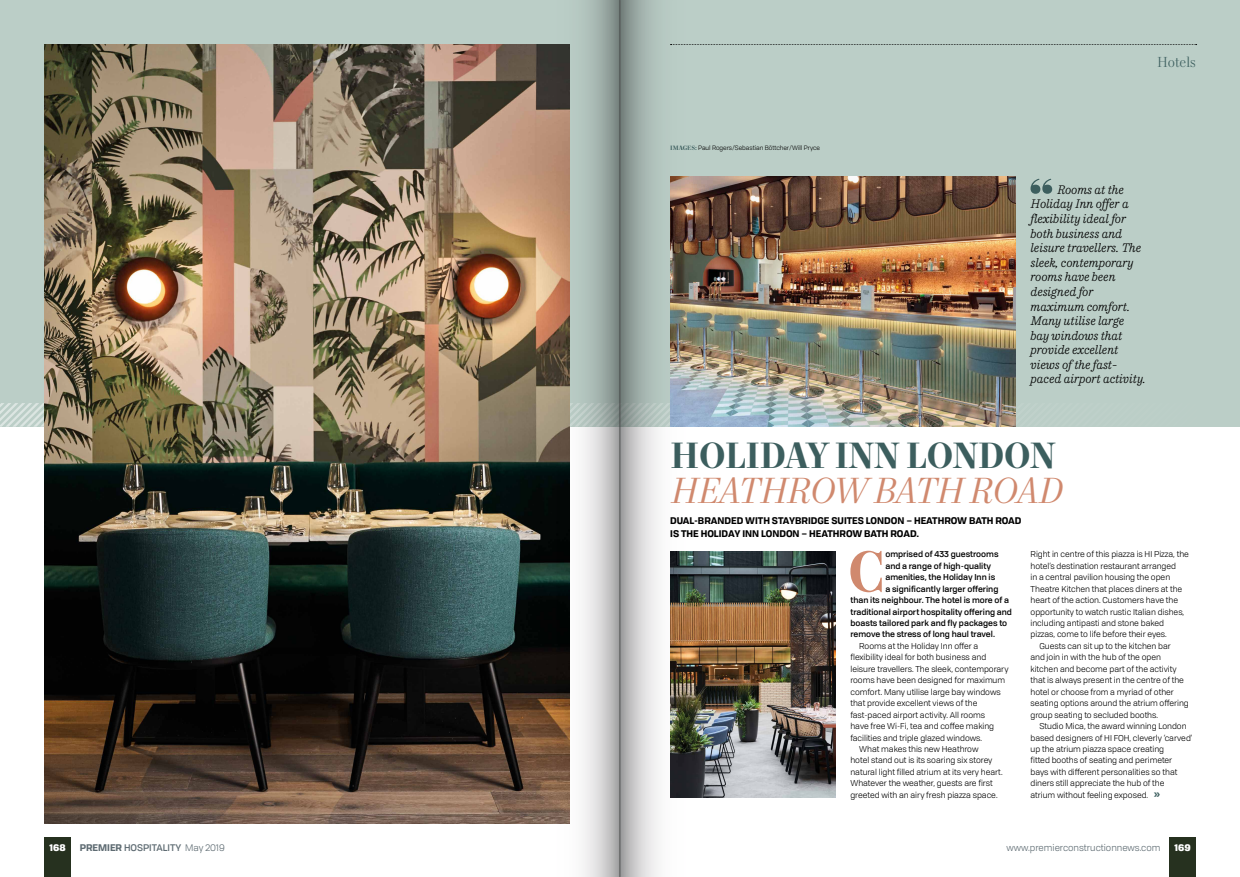
<style>
.page{position:relative;width:1240px;height:877px;background:#fff}
.page>*{position:absolute;margin:0;border:0;box-sizing:border-box;transform-origin:0 0}
.t1{font:600 57.8px "Mort Modern 10";color:#d0896e}
.t2{font:600 36.45px "Mort Modern 10";letter-spacing:-.025em;color:#3c5e5e}
.t3{font:italic 36.45px "Mort Modern 08";letter-spacing:-.03em;color:#d0896e}
.t4{font:300 14.57px "Mort Modern 07";letter-spacing:-.005em;color:#3c5e5e}
.t5{font:italic 300 12.5px/14.6px "Mort Modern 23 Text";letter-spacing:-.005em;color:#000}
.t6{font:700 9.38px/12.5px "Tofino";color:#000}
.t7{font:9.38px "Tofino";color:#5e6b72}
.t8{font:500 9.38px "Tofino";color:#5e6b72}
.t9{font:900 9.38px "Tofino";color:#fff}
.t10{font:8.32px "Tofino";color:#000}
.t11{font:500 8.32px "Tofino";color:#000}
.t12{font:6.25px "Tofino";color:#000}
.s1{font-family:"Mort Modern 10";font-weight:600;color:#3c5e5e}
.s2{font-weight:500;font-size:12.5px;color:#3c5e5e}
.s3{font-weight:700}
.s4{font-weight:400}
</style>
<div class="page">
<div style="left:44px;top:837px;width:27px;height:40px;background:#26311f"></div>
<div style="left:1169px;top:837px;width:27px;height:40px;background:#26311f"></div>
<div style="left:0;top:0;width:1240px;height:427px;background:#bbcec7"></div>
<svg style="left:0;top:403px;width:44px;height:24px"></svg>
<svg style="left:1031px;top:179px;width:21px;height:15px"></svg>
<svg style="left:713px;top:44px;width:484px;height:1px"></svg>
<img style="left:44px;top:44px;width:484px;height:780px">
<img style="left:713px;top:177px;width:303px;height:250px">
<img style="left:713px;top:551px;width:123px;height:247px">
<svg style="left:528px;top:0;width:92px;height:877px"></svg>
<img style="left:622px;top:2px;width:89px;height:873px">
<div style="left:620px;top:0;width:93px;height:877px;border:1px solid #fff"></div>
<hr style="left:620px;top:0;width:1px;height:877px;background:#515252">
<p class="t12" style="left:670px;top:143px;width:151px"><span class="s1">IMAGES:</span> Paul Rogers/Sebastian Böttcher/Will Pryce</p>
<h3 class="t4" style="left:1157px;top:54px;width:40px">Hotels</h3>
<p class="t5" style="left:1031px;top:182px;width:117px;text-indent:26px">Rooms at the<br>Holiday Inn offer a flexibility ideal for both business and leisure travellers. The sleek, contemporary rooms have been designed for maximum comfort.<br>Many utilise large bay windows that provide excellent views of the fast&shy;paced airport activity.</p>
<h2 class="t2" style="left:670px;top:431px;width:387px">HOLIDAY INN LONDON</h2>
<h2 class="t3" style="left:670px;top:469px;width:394px">HEATHROW BATH ROAD</h2>
<p class="t6" style="left:670px;top:514px;width:353px">DUAL-BRANDED WITH STAYBRIDGE SUITES LONDON – HEATHROW BATH ROAD<br>IS THE HOLIDAY INN LONDON – HEATHROW BATH ROAD.</p>
<h1 class="t1" style="left:848px;top:534px;width:39px">C</h1>
<p class="t11" style="left:885px;top:548px;width:115px">omprised of 433 guestrooms</p>
<p class="t10" style="left:1031px;top:548px;width:160px">Right in centre of this piazza is HI Pizza, the</p>
<p class="t10" style="left:1031px;top:560px;width:147px">hotel’s destination restaurant arranged</p>
<p class="t10" style="left:1031px;top:571px;width:141px">in a central pavilion housing the open</p>
<p class="t10" style="left:1031px;top:583px;width:153px">Theatre Kitchen that places diners at the</p>
<p class="t10" style="left:1031px;top:594px;width:149px">heart of the action. Customers have the</p>
<p class="t10" style="left:1031px;top:605px;width:155px">opportunity to watch rustic Italian dishes,</p>
<p class="t10" style="left:1031px;top:617px;width:135px">including antipasti and stone baked</p>
<p class="t10" style="left:1031px;top:628px;width:138px">pizzas, come to life before their eyes.</p>
<p class="t10" style="left:1039px;top:640px;width:133px">Guests can sit up to the kitchen bar</p>
<p class="t10" style="left:1031px;top:651px;width:132px">and join in with the hub of the open</p>
<p class="t10" style="left:1031px;top:663px;width:148px">kitchen and become part of the activity</p>
<p class="t10" style="left:1031px;top:674px;width:155px">that is always present in the centre of the</p>
<p class="t10" style="left:1031px;top:686px;width:145px">hotel or choose from a myriad of other</p>
<p class="t10" style="left:1031px;top:697px;width:160px">seating options around the atrium offering</p>
<p class="t10" style="left:1031px;top:709px;width:129px">group seating to secluded booths.</p>
<p class="t10" style="left:1039px;top:720px;width:149px">Studio Mica, the award winning London</p>
<p class="t10" style="left:1031px;top:732px;width:163px">based designers of HI FOH, cleverly ‘carved’</p>
<p class="t10" style="left:1031px;top:743px;width:135px">up the atrium piazza space creating</p>
<p class="t10" style="left:1031px;top:754px;width:143px">fitted booths of seating and perimeter</p>
<p class="t10" style="left:1031px;top:766px;width:148px">bays with different personalities so that</p>
<p class="t10" style="left:1031px;top:777px;width:135px">diners still appreciate the hub of the</p>
<p class="t10" style="left:1031px;top:789px;width:132px">atrium without feeling exposed. <span class="s2">»</span></p>
<p class="t11" style="left:885px;top:559px;width:107px">and a range of high-quality</p>
<p class="t11" style="left:885px;top:571px;width:111px">amenities, the Holiday Inn is</p>
<p class="t11" style="left:885px;top:582px;width:115px">a significantly larger offering</p>
<p class="t11" style="left:850px;top:594px;width:160px">than its neighbour. The hotel is more of a</p>
<p class="t11" style="left:850px;top:605px;width:163px">traditional airport hospitality offering and</p>
<p class="t11" style="left:850px;top:617px;width:158px">boasts tailored park and fly packages to</p>
<p class="t11" style="left:850px;top:628px;width:146px">remove the stress of long haul travel.</p>
<p class="t10" style="left:859px;top:640px;width:121px">Rooms at the Holiday Inn offer a</p>
<p class="t10" style="left:850px;top:651px;width:137px">flexibility ideal for both business and</p>
<p class="t10" style="left:850px;top:663px;width:160px">leisure travellers. The sleek, contemporary</p>
<p class="t10" style="left:850px;top:674px;width:156px">rooms have been designed for maximum</p>
<p class="t10" style="left:850px;top:686px;width:152px">comfort. Many utilise large bay windows</p>
<p class="t10" style="left:850px;top:697px;width:128px">that provide excellent views of the</p>
<p class="t10" style="left:850px;top:709px;width:136px">fast-paced airport activity. All rooms</p>
<p class="t10" style="left:850px;top:720px;width:145px">have free Wi-Fi, tea and coffee making</p>
<p class="t10" style="left:850px;top:732px;width:133px">facilities and triple glazed windows.</p>
<p class="t10" style="left:859px;top:743px;width:121px">What makes this new Heathrow</p>
<p class="t10" style="left:850px;top:754px;width:144px">hotel stand out is its soaring six storey</p>
<p class="t10" style="left:850px;top:766px;width:154px">natural light filled atrium at its very heart.</p>
<p class="t10" style="left:850px;top:777px;width:144px">Whatever the weather, guests are first</p>
<p class="t10" style="left:850px;top:789px;width:149px">greeted with an airy fresh piazza space.</p>
<p class="t9" style="left:49px;top:840px;width:18px">168</p>
<p class="t8" style="left:80px;top:841px;width:147px"><span class="s3">PREMIER</span> HOSPITALITY <span class="s4">May 2019</span></p>
<p class="t7" style="left:1007px;top:841px;width:155px">www.premierconstructionnews.com</p>
<p class="t9" style="left:1174px;top:840px;width:18px">169</p>
</div>
